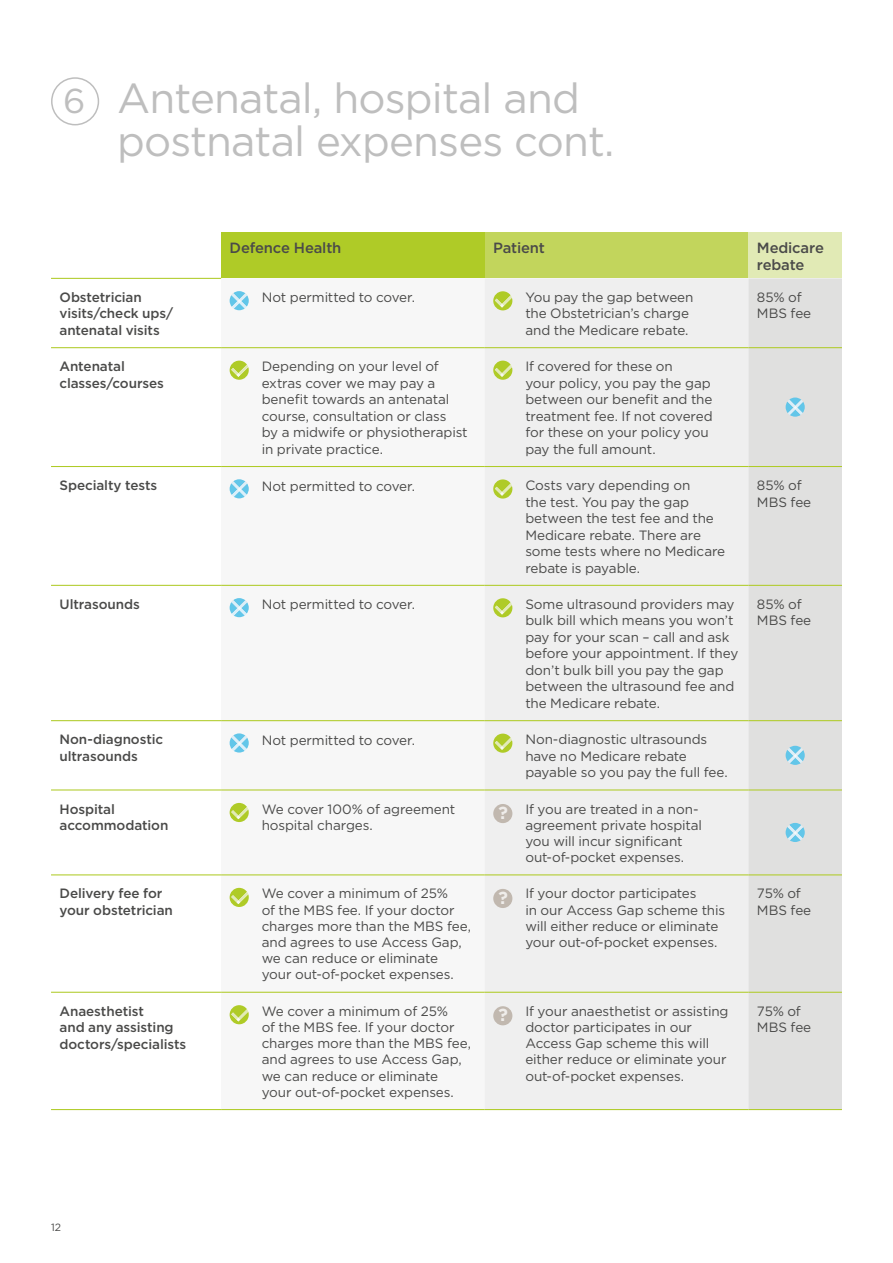
<style>
.page{position:relative;width:893px;height:1263px;background:#fff}
.page>*{position:absolute;margin:0;border:0;box-sizing:border-box;transform-origin:0 0}
.t1{font:42px/42.6px "Gotham";letter-spacing:-.02em;color:#bebebe}
.t2{font:500 14.85px/17px "Gotham";letter-spacing:-.01em;color:#4a4a49}
.t3{font:13.5px/16.5px "Gotham";letter-spacing:-.01em;color:#4a4a49}
.t4{font:500 13.5px/16.5px "Gotham";letter-spacing:-.005em;color:#4a4a49}
.t5{font:10.5px "Gotham";color:#4a4a49}
.s1{font-size:34.5px}
.s2{font-weight:700;font-size:17.55px;color:#fff}
</style>
<div class="page">
<div style="left:221px;top:233px;width:264px;height:45px;background:#afcb27"></div>
<div style="left:485px;top:233px;width:263px;height:45px;background:#c2d55c"></div>
<div style="left:748px;top:233px;width:94px;height:45px;background:#e1eab5"></div>
<svg style="left:221px;top:278px;width:264px;height:747px"></svg>
<div style="left:485px;top:278px;width:263px;height:831px;background:#efefef"></div>
<div style="left:748px;top:278px;width:94px;height:831px;background:#e0e0df"></div>
<hr style="left:51px;top:347px;width:170px;height:1px;background:#afcb27">
<hr style="left:51px;top:466px;width:170px;height:1px;background:#afcb27">
<hr style="left:51px;top:585px;width:170px;height:1px;background:#afcb27">
<hr style="left:51px;top:720px;width:170px;height:1px;background:#afcb27">
<hr style="left:51px;top:789px;width:170px;height:1px;background:#afcb27">
<hr style="left:51px;top:874px;width:170px;height:1px;background:#afcb27">
<hr style="left:51px;top:992px;width:170px;height:1px;background:#afcb27">
<hr style="left:51px;top:1109px;width:170px;height:1px;background:#afcb27">
<hr style="left:221px;top:347px;width:264px;height:1px;background:#afcb27">
<hr style="left:221px;top:466px;width:264px;height:1px;background:#afcb27">
<hr style="left:221px;top:585px;width:264px;height:1px;background:#afcb27">
<hr style="left:221px;top:720px;width:264px;height:1px;background:#afcb27">
<hr style="left:221px;top:789px;width:264px;height:1px;background:#afcb27">
<hr style="left:221px;top:874px;width:264px;height:1px;background:#afcb27">
<hr style="left:221px;top:992px;width:264px;height:1px;background:#afcb27">
<hr style="left:221px;top:1109px;width:264px;height:1px;background:#afcb27">
<hr style="left:485px;top:347px;width:263px;height:1px;background:#afcb27">
<hr style="left:485px;top:466px;width:263px;height:1px;background:#afcb27">
<hr style="left:485px;top:585px;width:263px;height:1px;background:#afcb27">
<hr style="left:485px;top:720px;width:263px;height:1px;background:#afcb27">
<hr style="left:485px;top:789px;width:263px;height:1px;background:#afcb27">
<hr style="left:485px;top:874px;width:263px;height:1px;background:#afcb27">
<hr style="left:485px;top:992px;width:263px;height:1px;background:#afcb27">
<hr style="left:485px;top:1109px;width:263px;height:1px;background:#afcb27">
<hr style="left:748px;top:347px;width:94px;height:1px;background:#afcb27">
<hr style="left:748px;top:466px;width:94px;height:1px;background:#afcb27">
<hr style="left:748px;top:585px;width:94px;height:1px;background:#afcb27">
<hr style="left:748px;top:720px;width:94px;height:1px;background:#afcb27">
<hr style="left:748px;top:789px;width:94px;height:1px;background:#afcb27">
<hr style="left:748px;top:874px;width:94px;height:1px;background:#afcb27">
<hr style="left:748px;top:992px;width:94px;height:1px;background:#afcb27">
<hr style="left:748px;top:1109px;width:94px;height:1px;background:#afcb27">
<hr style="left:51px;top:278px;width:170px;height:1px;background:#afcb27">
<svg style="left:230px;top:291px;width:19px;height:19px"></svg>
<svg style="left:493px;top:291px;width:19px;height:19px"></svg>
<svg style="left:230px;top:361px;width:19px;height:19px"></svg>
<svg style="left:493px;top:361px;width:19px;height:19px"></svg>
<svg style="left:786px;top:397px;width:19px;height:20px"></svg>
<svg style="left:230px;top:479px;width:19px;height:19px"></svg>
<svg style="left:493px;top:479px;width:19px;height:20px"></svg>
<svg style="left:230px;top:598px;width:19px;height:19px"></svg>
<svg style="left:493px;top:598px;width:19px;height:19px"></svg>
<svg style="left:230px;top:733px;width:19px;height:19px"></svg>
<svg style="left:493px;top:734px;width:19px;height:19px"></svg>
<svg style="left:786px;top:746px;width:19px;height:19px"></svg>
<svg style="left:230px;top:803px;width:19px;height:19px"></svg>
<div style="left:493px;top:804px;width:19px;height:19px;background:#c1b8af;border-radius:50%"></div>
<svg style="left:786px;top:823px;width:19px;height:19px"></svg>
<svg style="left:230px;top:888px;width:19px;height:19px"></svg>
<div style="left:493px;top:889px;width:19px;height:19px;background:#c1b8af;border-radius:50%"></div>
<svg style="left:230px;top:1005px;width:19px;height:19px"></svg>
<div style="left:493px;top:1006px;width:19px;height:19px;background:#c1b8af;border-radius:50%"></div>
<div style="left:51px;top:77px;width:48px;height:48px;border:2px solid #bebebe;border-radius:50%"></div>
<h1 class="t1" style="left:117px;top:76px;width:499px;text-indent:-54px"><span class="s1">6</span> Antenatal, hospital and postnatal expenses cont.</h1>
<p class="t2" style="left:230px;top:239px;width:113px">Defence Health</p>
<p class="t2" style="left:493px;top:239px;width:53px">Patient</p>
<p class="t2" style="left:757px;top:239px;width:69px">Medicare rebate</p>
<p class="t4" style="left:60px;top:289px;width:115px">Obstetrician visits/check ups/ antenatal visits</p>
<p class="t3" style="left:262px;top:289px;width:155px">Not permitted to cover.</p>
<p class="t3" style="left:525px;top:289px;width:170px">You pay the gap between the Obstetrician’s charge and the Medicare rebate.</p>
<p class="t3" style="left:757px;top:289px;width:56px">85% of<br>MBS fee</p>
<p class="t4" style="left:60px;top:358px;width:106px">Antenatal classes/courses</p>
<p class="t3" style="left:262px;top:358px;width:208px">Depending on your level of extras cover we may pay a benefit towards an antenatal course, consultation or class<br>by a midwife or physiotherapist in private practice.</p>
<p class="t3" style="left:525px;top:358px;width:189px">If covered for these on<br>your policy, you pay the gap between our benefit and the treatment fee. If not covered for these on your policy you pay the full amount.</p>
<p class="t4" style="left:60px;top:477px;width:99px">Specialty tests</p>
<p class="t3" style="left:262px;top:477px;width:155px">Not permitted to cover.</p>
<p class="t3" style="left:525px;top:477px;width:201px">Costs vary depending on<br>the test. You pay the gap between the test fee and the<br>Medicare rebate. There are some tests where no Medicare rebate is payable.</p>
<p class="t3" style="left:757px;top:477px;width:56px">85% of<br>MBS fee</p>
<p class="t4" style="left:60px;top:596px;width:82px">Ultrasounds</p>
<p class="t3" style="left:262px;top:596px;width:155px">Not permitted to cover.</p>
<p class="t3" style="left:525px;top:596px;width:215px">Some ultrasound providers may bulk bill which means you won’t pay for your scan – call and ask before your appointment. If they don’t bulk bill you pay the gap between the ultrasound fee and the Medicare rebate.</p>
<p class="t3" style="left:757px;top:596px;width:56px">85% of<br>MBS fee</p>
<p class="t4" style="left:60px;top:731px;width:105px">Non-diagnostic ultrasounds</p>
<p class="t3" style="left:262px;top:731px;width:155px">Not permitted to cover.</p>
<p class="t3" style="left:525px;top:731px;width:204px">Non-diagnostic ultrasounds have no Medicare rebate payable so you pay the full fee.</p>
<p class="t4" style="left:60px;top:800px;width:110px">Hospital accommodation</p>
<p class="t3" style="left:262px;top:800px;width:195px">We cover 100% of agreement hospital charges.</p>
<p class="t3" style="left:525px;top:800px;width:178px;text-indent:-27px"><span class="s2">?</span> If you are treated in a non&shy;agreement private hospital you will incur significant out-of-pocket expenses.</p>
<p class="t4" style="left:60px;top:885px;width:115px">Delivery fee for your obstetrician</p>
<p class="t3" style="left:262px;top:885px;width:211px">We cover a minimum of 25%<br>of the MBS fee. If your doctor charges more than the MBS fee, and agrees to use Access Gap, we can reduce or eliminate your out-of-pocket expenses.</p>
<p class="t3" style="left:525px;top:885px;width:201px;text-indent:-27px"><span class="s2">?</span> If your doctor participates<br>in our Access Gap scheme this will either reduce or eliminate your out-of-pocket expenses.</p>
<p class="t3" style="left:757px;top:885px;width:56px">75% of<br>MBS fee</p>
<p class="t4" style="left:60px;top:1002px;width:128px">Anaesthetist<br>and any assisting doctors/specialists</p>
<p class="t3" style="left:262px;top:1003px;width:211px">We cover a minimum of 25%<br>of the MBS fee. If your doctor charges more than the MBS fee, and agrees to use Access Gap, we can reduce or eliminate your out-of-pocket expenses.</p>
<p class="t3" style="left:525px;top:1003px;width:205px;text-indent:-27px"><span class="s2">?</span> If your anaesthetist or assisting doctor participates in our<br>Access Gap scheme this will either reduce or eliminate your out-of-pocket expenses.</p>
<p class="t3" style="left:757px;top:1003px;width:56px">75% of<br>MBS fee</p>
<p class="t5" style="left:51px;top:1220px;width:12px">12</p>
</div>
